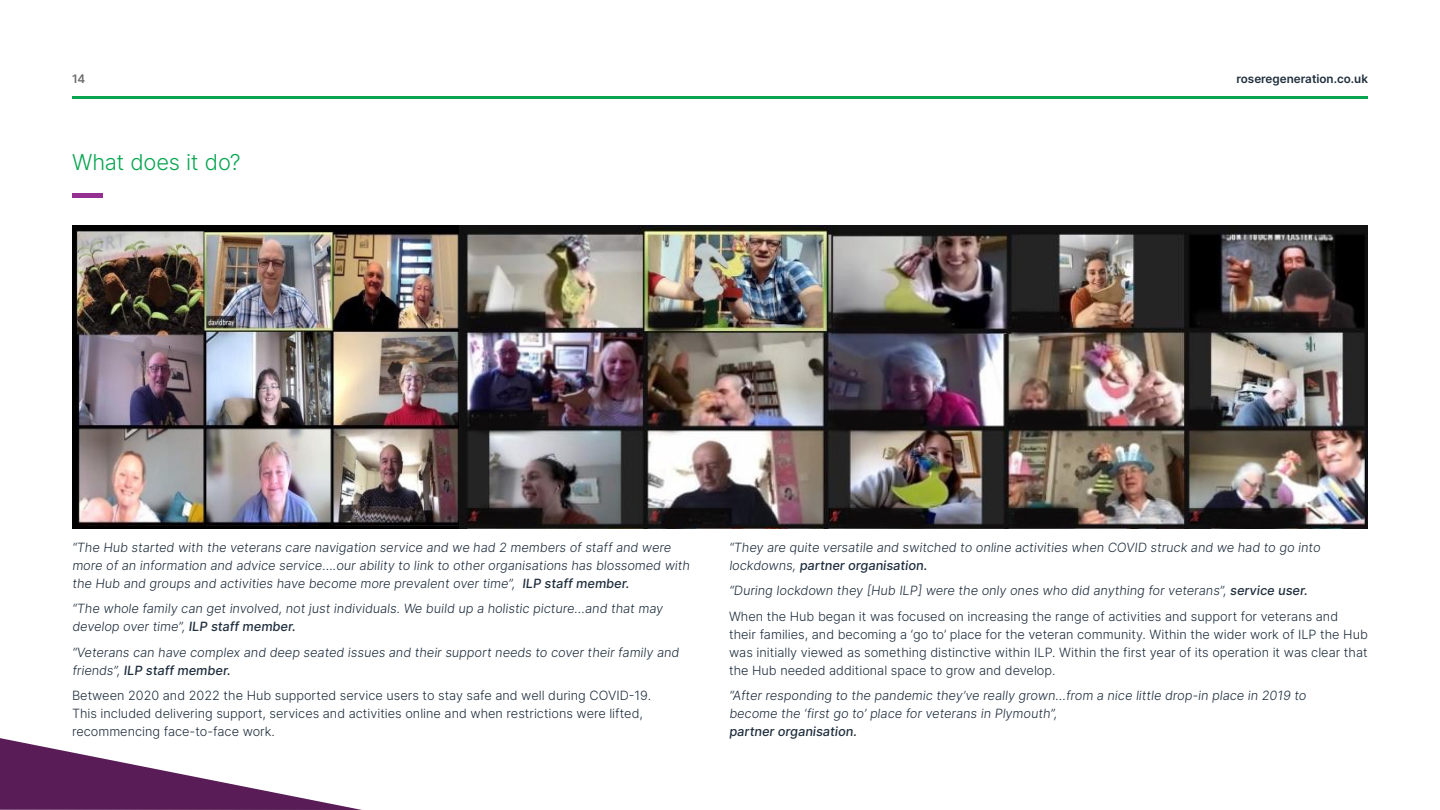
<style>
.page{position:relative;width:1440px;height:810px;background:#fff}
.page>*{position:absolute;margin:0;border:0;box-sizing:border-box;transform-origin:0 0}
.t1{font:300 21.9px "Inter";letter-spacing:-.015em;color:#08a651}
.t2{font:300 12.75px/18px "Inter";color:#1f2e3d}
.t3{font:500 12.75px "Inter";color:#1f2e3d}
.t4{font:600 11.7px "Inter";color:#1f2e3d}
.t5{font:600 11.7px "Inter";color:#6b6d6d}
.s1{font-weight:500}
</style>
<div class="page">
<svg style="left:72px;top:525px;width:388px;height:3px"></svg>
<img style="left:72px;top:225px;width:388px;height:300px">
<img style="left:460px;top:225px;width:908px;height:303px">
<hr style="left:72px;top:97px;width:1296px;height:2px;background:#08a651">
<hr style="left:72px;top:194px;width:30px;height:4px;background:#943091">
<svg style="left:0;top:738px;width:362px;height:72px"></svg>
<p class="t5" style="left:72px;top:70px;width:15px">14</p>
<p class="t1" style="left:72px;top:147px;width:170px">What does it do?</p>
<p class="t4" style="left:1237px;top:70px;width:133px">roseregeneration.co.uk</p>
<p class="t2" style="left:72px;top:538px;width:621px">“The Hub started with the veterans care navigation service and we had 2 members of staff and were more of an information and advice service….our ability to link to other organisations has blossomed with the Hub and groups and activities have become more prevalent over time”, <span class="s1">ILP staff member.</span></p>
<p class="t2" style="left:72px;top:600px;width:594px">“The whole family can get involved, not just individuals. We build up a holistic picture…and that may develop over time”, <span class="s1">ILP staff member.</span></p>
<p class="t2" style="left:72px;top:643px;width:611px">“Veterans can have complex and deep seated issues and their support needs to cover their family and friends”, <span class="s1">ILP staff member.</span></p>
<p class="t2" style="left:72px;top:687px;width:581px">Between 2020 and 2022 the Hub supported service users to stay safe and well during COVID-19.<br>This included delivering support, services and activities online and when restrictions were lifted, recommencing face-to-face work.</p>
<p class="t2" style="left:729px;top:538px;width:595px">“They are quite versatile and switched to online activities when COVID struck and we had to go into lockdowns, <span class="s1">partner organisation.</span></p>
<p class="t2" style="left:729px;top:582px;width:582px">“During lockdown they [Hub ILP] were the only ones who did anything for veterans”, <span class="s1">service user.</span></p>
<p class="t2" style="left:729px;top:607px;width:640px">When the Hub began it was focused on increasing the range of activities and support for veterans and their families, and becoming a ‘go to’ place for the veteran community. Within the wider work of ILP the Hub was initially viewed as something distinctive within ILP. Within the first year of its operation it was clear that the Hub needed additional space to grow and develop.</p>
<p class="t2" style="left:729px;top:687px;width:581px">“After responding to the pandemic they’ve really grown…from a nice little drop-in place in 2019 to</p>
<p class="t2" style="left:729px;top:705px;width:332px">become the ‘first go to’ place for veterans in Plymouth”,</p>
<p class="t3" style="left:729px;top:722px;width:131px">partner organisation.</p>
</div>
